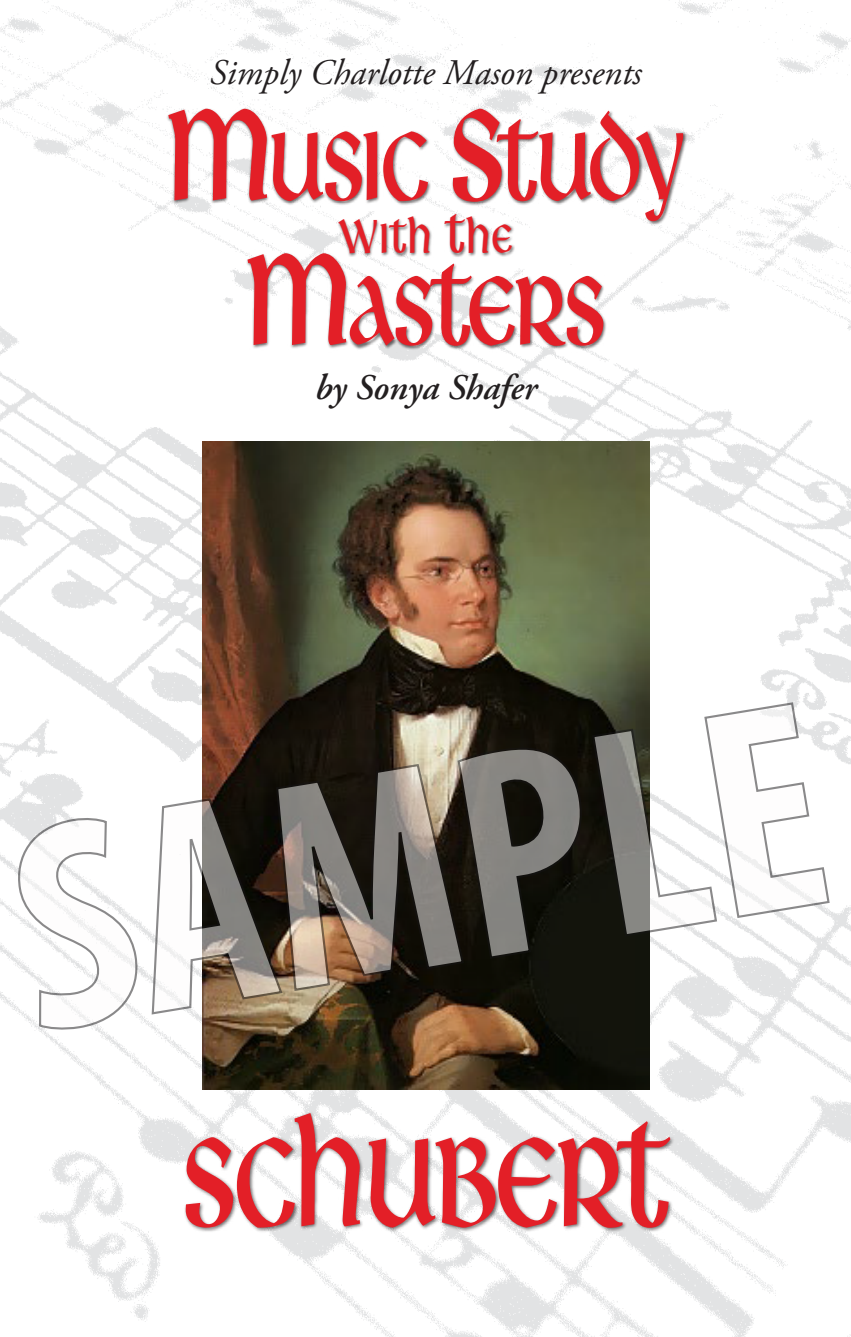
<style>
.page{position:relative;width:851px;height:1337px;background:#fff}
.page>*{position:absolute;margin:0;border:0;box-sizing:border-box;transform-origin:0 0}
.t1{font:174.15px "Libra BT";letter-spacing:-.05em;color:#e31f27;scale:.75 1}
.t2{font:134.55px/144.5px "Libra BT";letter-spacing:-.05em;color:#e31f27;text-align:center;scale:.75 1}
.t3{font:57.38px "Libra BT";color:#e31f27;scale:.75 1}
.t4{font:italic 36px "Adobe Garamond Pro";color:#231f20}
.t5{font:italic 600 36px "Adobe Garamond Pro";color:#231f20}
.s1{font-size:179.33px}
.s2{font-size:66.15px}
</style>
<div class="page">
<img style="left:0;top:0;width:850px;height:1336px">
<img style="left:80px;top:61px;width:694px;height:330px">
<img style="left:81px;top:200px;width:691px;height:109px">
<img style="left:162px;top:1090px;width:530px;height:183px">
<img style="left:202px;top:441px;width:447px;height:648px">
<svg style="left:18px;top:818px;width:119px;height:211px"></svg>
<svg style="left:152px;top:747px;width:430px;height:267px;background:#6b645b"></svg>
<svg style="left:592px;top:702px;width:237px;height:234px"></svg>
<p class="t4" style="left:210px;top:51px;width:433px">Simply Charlotte Mason presents</p>
<h2 class="t2" style="left:164px;top:88px;width:698px"><span class="s1">M</span>usic <span class="s1">S</span>tudy<br><span class="s1">M</span>asters</h2>
<h3 class="t3" style="left:338px;top:206px;width:235px"><span class="s2">w</span>ith <span class="s2">t</span>he</h3>
<p class="t5" style="left:314px;top:367px;width:224px">by Sonya Shafer</p>
<h1 class="t1" style="left:180px;top:1083px;width:657px">Schubert</h1>
</div>
